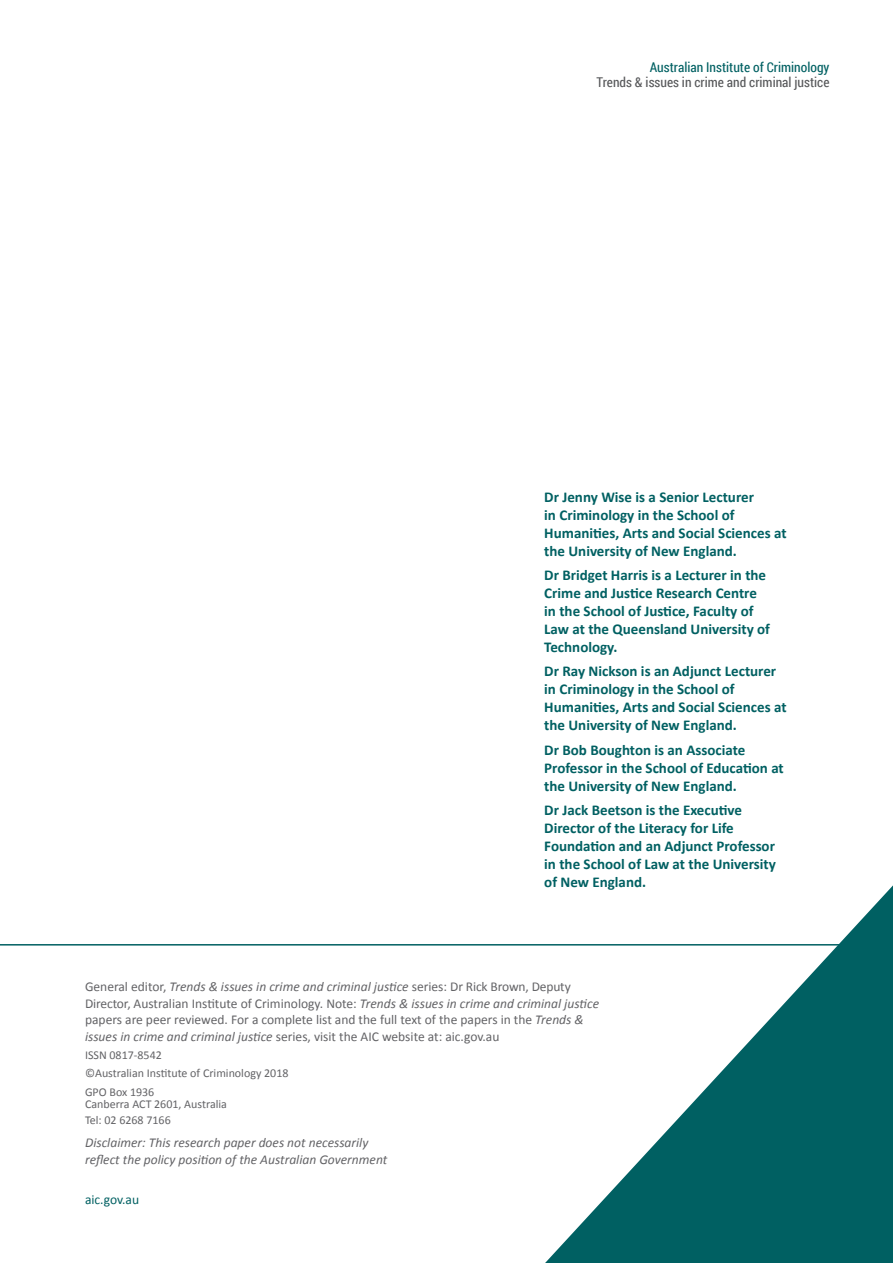
<style>
.page{position:relative;width:893px;height:1263px;background:#fff}
.page>*{position:absolute;margin:0;border:0;box-sizing:border-box;transform-origin:0 0}
.author_blurb{font:700 15px/18px "Calibri";color:#006062}
.t1{font:13.5px/16.5px "Calibri";color:#636366}
.t2{font:italic 13.5px/16.5px "Calibri";color:#636366}
.t3{font:13.5px "Roboto Condensed";color:#57585a}
.t4{font:13.5px "Roboto Condensed";color:#006062}
.t5{font:13.5px "Calibri";color:#006062}
.t6{font:12px/18.5px "Calibri";color:#636366}
.s1{font-style:italic}
</style>
<div class="page">
<hr style="left:0;top:944px;width:893px;height:1px;background:#006062">
<svg style="left:438px;top:885px;width:455px;height:378px"></svg>
<p class="t4" style="left:650px;top:58px;width:181px">Australian Institute of Criminology</p>
<p class="t3" style="left:597px;top:73px;width:234px">Trends &amp; issues in crime and criminal justice</p>
<p class="author_blurb" style="left:544px;top:488px;width:244px">Dr Jenny Wise is a Senior Lecturer<br>in Criminology in the School of Humanities, Arts and Social Sciences at the University of New England.</p>
<p class="author_blurb" style="left:544px;top:566px;width:227px">Dr Bridget Harris is a Lecturer in the<br>Crime and Justice Research Centre in the School of Justice, Faculty of<br>Law at the Queensland University of<br>Technology.</p>
<p class="author_blurb" style="left:544px;top:662px;width:244px">Dr Ray Nickson is an Adjunct Lecturer in Criminology in the School of Humanities, Arts and Social Sciences at the University of New England.</p>
<p class="author_blurb" style="left:544px;top:741px;width:241px">Dr Bob Boughton is an Associate<br>Professor in the School of Education at the University of New England.</p>
<p class="author_blurb" style="left:544px;top:801px;width:233px">Dr Jack Beetson is the Executive<br>Director of the Literacy for Life<br>Foundation and an Adjunct Professor in the School of Law at the University of New England.</p>
<p class="t1" style="left:85px;top:978px;width:516px">General editor, <span class="s1">Trends &amp; issues in crime and criminal justice</span> series: Dr Rick Brown, Deputy Director, Australian Institute of Criminology. Note: <span class="s1">Trends &amp; issues in crime and criminal justice </span>papers are peer reviewed. For a complete list and the full text of the papers in the <span class="s1">Trends &amp; issues in crime and criminal justice</span> series, visit the AIC website at: aic.gov.au</p>
<p class="t6" style="left:85px;top:1046px;width:205px">ISSN 0817-8542<br>©Australian Institute of Criminology 2018<br>GPO Box 1936</p>
<p class="t6" style="left:85px;top:1095px;width:143px;line-height:16.5px">Canberra ACT 2601, Australia<br>Tel: 02 6268 7166</p>
<p class="t2" style="left:85px;top:1134px;width:304px">Disclaimer: This research paper does not necessarily reflect the policy position of the Australian Government</p>
<p class="t5" style="left:85px;top:1191px;width:56px">aic.gov.au</p>
</div>
